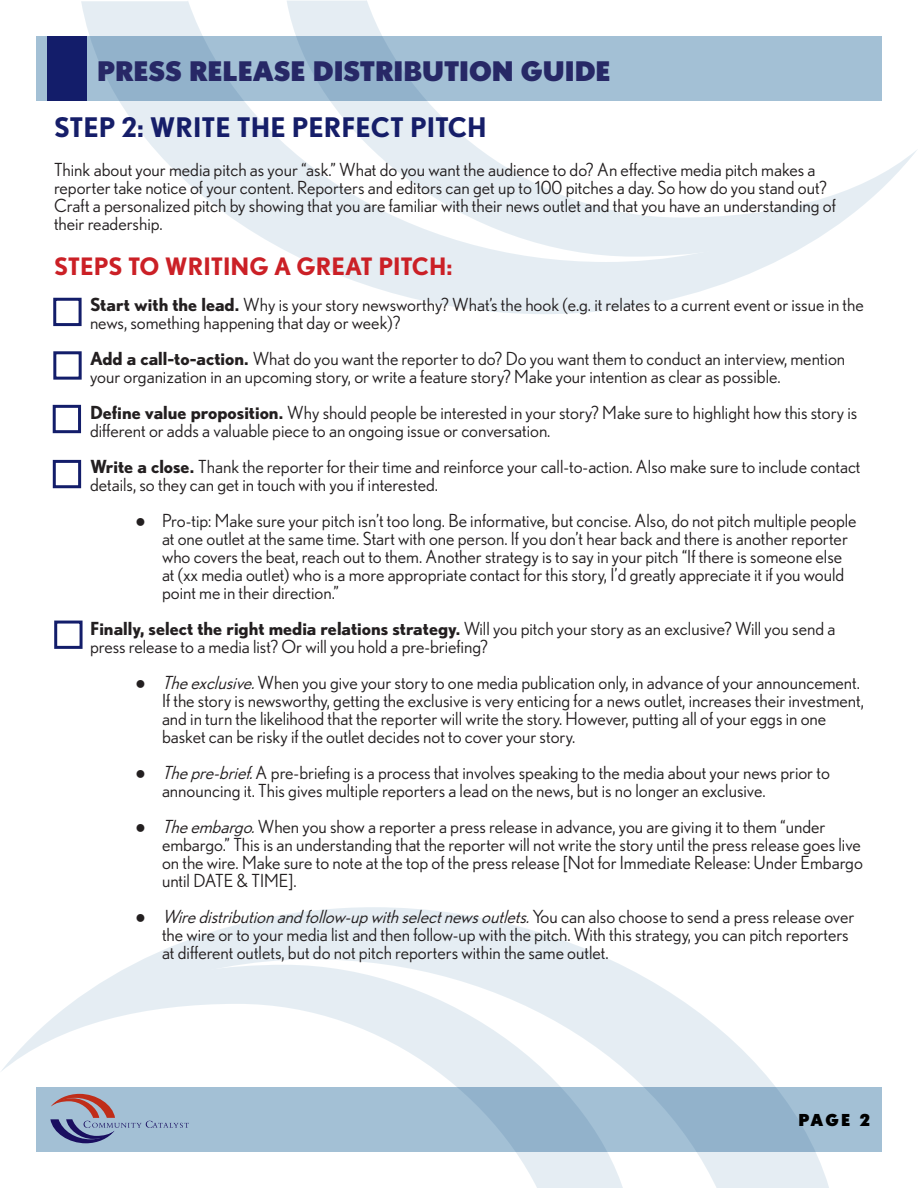
<style>
.page{position:relative;width:918px;height:1188px;background:#fff}
.page>*{position:absolute;margin:0;border:0;box-sizing:border-box;transform-origin:0 0}
.t1{font:900 27px "Nobel";color:#272866}
.t2{font:700 27px "Nobel";color:#161e69}
.t3{font:700 24px "Nobel";color:#cb2026}
.t4{font:18px/18px "Nobel";color:#231f20}
.t5{font:900 16.5px "Nobel";color:#000}
.s1{font-weight:700}
.s2{font-family:"Times New Roman"}
.s3{font-style:italic}
</style>
<div class="page">
<svg style="left:81px;top:1px;width:703px;height:313px"></svg>
<svg style="left:287px;top:0;width:630px;height:257px"></svg>
<div style="left:48px;top:36px;width:39px;height:64px;background:#131d6a"></div>
<div style="left:36px;top:1087px;width:846px;height:65px;background:#a3c0d5"></div>
<svg style="left:133px;top:907px;width:696px;height:281px"></svg>
<svg style="left:1px;top:965px;width:630px;height:223px"></svg>
<div style="left:53px;top:298px;width:29px;height:28px;border:3px solid #131d6a"></div>
<div style="left:53px;top:351px;width:29px;height:29px;border:3px solid #131d6a"></div>
<div style="left:53px;top:405px;width:28px;height:28px;border:3px solid #131d6a"></div>
<div style="left:53px;top:460px;width:28px;height:28px;border:3px solid #131d6a"></div>
<div style="left:54px;top:621px;width:29px;height:28px;border:3px solid #131d6a"></div>
<p class="t1" style="left:97px;top:54px;width:515px">PRESS RELEASE DISTRIBUTION GUIDE</p>
<p class="t2" style="left:54px;top:111px;width:434px">STEP 2: WRITE THE PERFECT PITCH</p>
<p class="t4" style="left:54px;top:161px;width:783px">Think about your media pitch as your “ask.” What do you want the audience to do? An effective media pitch makes a reporter take notice of your content. Reporters and editors can get up to 100 pitches a day. So how do you stand out?<br>Craft a personalized pitch by showing that you are familiar with their news outlet and that you have an understanding of their readership.</p>
<p class="t3" style="left:54px;top:252px;width:400px">STEPS TO WRITING A GREAT PITCH:</p>
<p class="t4" style="left:90px;top:296px;width:775px"><span class="s1">Start with the lead.</span> Why is your story newsworthy? What’s the hook (e.g. it relates to a current event or issue in the news, something happening that day or week)?</p>
<p class="t4" style="left:90px;top:350px;width:757px"><span class="s1">Add a call-to-action.</span> What do you want the reporter to do? Do you want them to conduct an interview, mention your organization in an upcoming story, or write a feature story? Make your intention as clear as possible.</p>
<p class="t4" style="left:90px;top:404px;width:769px"><span class="s1">Define value proposition.</span> Why should people be interested in your story? Make sure to highlight how this story is different or adds a valuable piece to an ongoing issue or conversation.</p>
<p class="t4" style="left:90px;top:458px;width:772px"><span class="s1">Write a close.</span> Thank the reporter for their time and reinforce your call-to-action. Also make sure to include contact details, so they can get in touch with you if interested.</p>
<p class="t4" style="left:162px;top:512px;width:696px;text-indent:-27px"><span class="s2">●</span> Pro-tip: Make sure your pitch isn’t too long. Be informative, but concise. Also, do not pitch multiple people at one outlet at the same time. Start with one person. If you don’t hear back and there is another reporter who covers the beat, reach out to them. Another strategy is to say in your pitch “If there is someone else at (xx media outlet) who is a more appropriate contact for this story, I’d greatly appreciate it if you would point me in their direction.”</p>
<p class="t4" style="left:90px;top:620px;width:747px"><span class="s1">Finally, select the right media relations strategy.</span> Will you pitch your story as an exclusive? Will you send a press release to a media list? Or will you hold a pre-briefing?</p>
<p class="t4" style="left:162px;top:674px;width:704px;text-indent:-27px"><span class="s2">●</span> <span class="s3">Theexclusive.</span>When you give your story to one media publication only, in advance of your announcement.<br>If the story is newsworthy, getting the exclusive is very enticing for a news outlet, increases their investment, and in turn the likelihood that the reporter will write the story. However, putting all of your eggs in one basket can be risky if the outlet decides not to cover your story.</p>
<p class="t4" style="left:162px;top:764px;width:669px;text-indent:-27px"><span class="s2">●</span> <span class="s3">Thepre-brief.</span>A pre-briefing is a process that involves speaking to the media about your news prior to announcing it. This gives multiple reporters a lead on the news, but is no longer an exclusive.</p>
<p class="t4" style="left:162px;top:818px;width:702px;text-indent:-27px"><span class="s2">●</span> <span class="s3">Theembargo.</span>When you show a reporter a press release in advance, you are giving it to them “under embargo.” This is an understanding that the reporter will not write the story until the press release goes live on the wire. Make sure to note at the top of the press release [Not for Immediate Release: Under Embargo until DATE &amp; TIME].</p>
<p class="t4" style="left:162px;top:908px;width:694px;text-indent:-27px"><span class="s2">●</span> <span class="s3">Wiredistributionandfollow-upwithselectnewsoutlets.</span>Yo u c a n a l s o c h o o s e t o s e n d a p r e s s r e l e a s e o v e r the wire or to your media list and then follow-up with the pitch. With this strategy, you can pitch reporters at different outlets, but do not pitch reporters within the same outlet.</p>
<p class="t5" style="left:799px;top:1110px;width:73px">PAGE 2</p>
</div>
